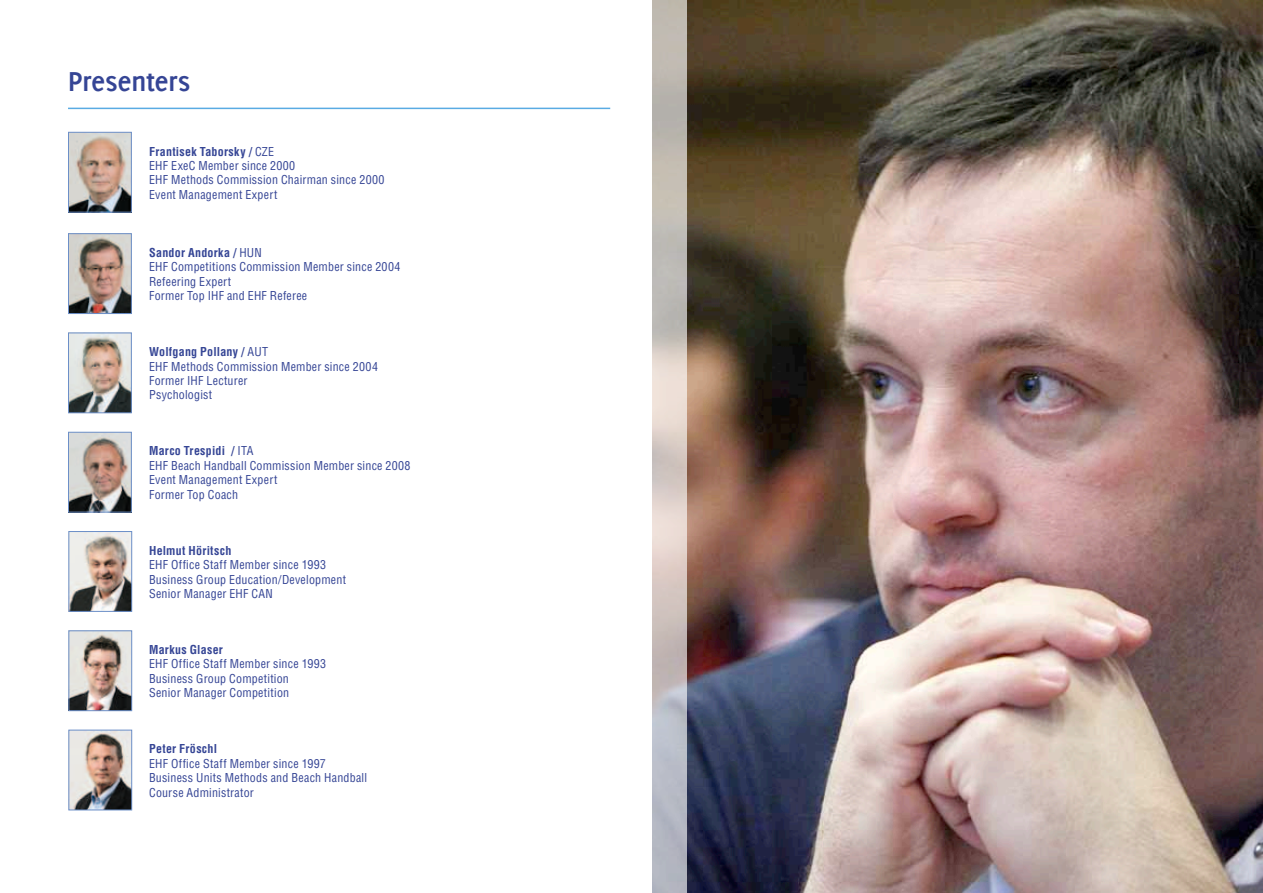
<style>
.page{position:relative;width:1263px;height:893px;background:#fff}
.page>*{position:absolute;margin:0;border:0;box-sizing:border-box;transform-origin:0 0}
.t1{font:700 30px "Delicious";letter-spacing:-.015em;color:#354595}
.t2{font:condensed 12px/14.4px "Helvetica";letter-spacing:.02em;color:#354595}
.t3{font:700 condensed 12px "Helvetica";letter-spacing:.025em;color:#354595}
.s1{font-weight:700}
</style>
<div class="page">
<img style="left:687px;top:0;width:576px;height:893px">
<svg style="left:653px;top:0;width:34px;height:893px;background:#c6c0be"></svg>
<hr style="left:68px;top:108px;width:542px;height:1px;background:#59abe3">
<img style="left:70px;top:134px;width:60px;height:77px">
<div style="left:68px;top:132px;width:64px;height:81px;border:1px solid #6c8fc8"></div>
<img style="left:70px;top:235px;width:60px;height:77px">
<div style="left:68px;top:233px;width:64px;height:81px;border:1px solid #6c8fc8"></div>
<img style="left:70px;top:334px;width:60px;height:77px">
<div style="left:68px;top:332px;width:64px;height:81px;border:1px solid #6c8fc8"></div>
<img style="left:70px;top:533px;width:60px;height:77px">
<div style="left:68px;top:531px;width:64px;height:81px;border:1px solid #6c8fc8"></div>
<img style="left:70px;top:632px;width:60px;height:77px">
<div style="left:68px;top:630px;width:64px;height:81px;border:1px solid #6c8fc8"></div>
<img style="left:70px;top:732px;width:60px;height:76px">
<div style="left:68px;top:730px;width:64px;height:80px;border:1px solid #6c8fc8"></div>
<img style="left:70px;top:434px;width:60px;height:77px">
<div style="left:68px;top:432px;width:64px;height:81px;border:1px solid #6c8fc8"></div>
<h1 class="t1" style="left:68px;top:64px;width:124px">Presenters</h1>
<p class="t2" style="left:149px;top:144px;width:237px"><span class="s1">Frantisek Taborsky /</span> CZE<br>EHF ExeC Member since 2000<br>EHF Methods Commission Chairman since 2000<br>Event Management Expert</p>
<p class="t2" style="left:149px;top:245px;width:253px"><span class="s1">Sandor Andorka /</span> HUN<br>EHF Competitions Commission Member since 2004<br>Refeering Expert<br>Former Top IHF and EHF Referee</p>
<p class="t2" style="left:149px;top:344px;width:230px"><span class="s1">Wolfgang Pollany /</span> AUT<br>EHF Methods Commission Member since 2004<br>Former IHF Lecturer<br>Psychologist</p>
<p class="t2" style="left:149px;top:444px;width:263px"><span class="s1">Marco Trespidi /</span> ITA<br>EHF Beach Handball Commission Member since 2008<br>Event Management Expert<br>Former Top Coach</p>
<p class="t3" style="left:149px;top:543px;width:84px">Helmut Höritsch</p>
<p class="t2" style="left:149px;top:557px;width:198px">EHF Office Staff Member since 1993<br>Business Group Education/Development<br>Senior Manager EHF CAN</p>
<p class="t3" style="left:149px;top:642px;width:75px">Markus Glaser</p>
<p class="t2" style="left:149px;top:657px;width:179px">EHF Office Staff Member since 1993<br>Business Group Competition<br>Senior Manager Competition</p>
<p class="t3" style="left:149px;top:742px;width:69px">Peter Fröschl</p>
<p class="t2" style="left:149px;top:756px;width:219px">EHF Office Staff Member since 1997<br>Business Units Methods and Beach Handball<br>Course Administrator</p>
</div>
